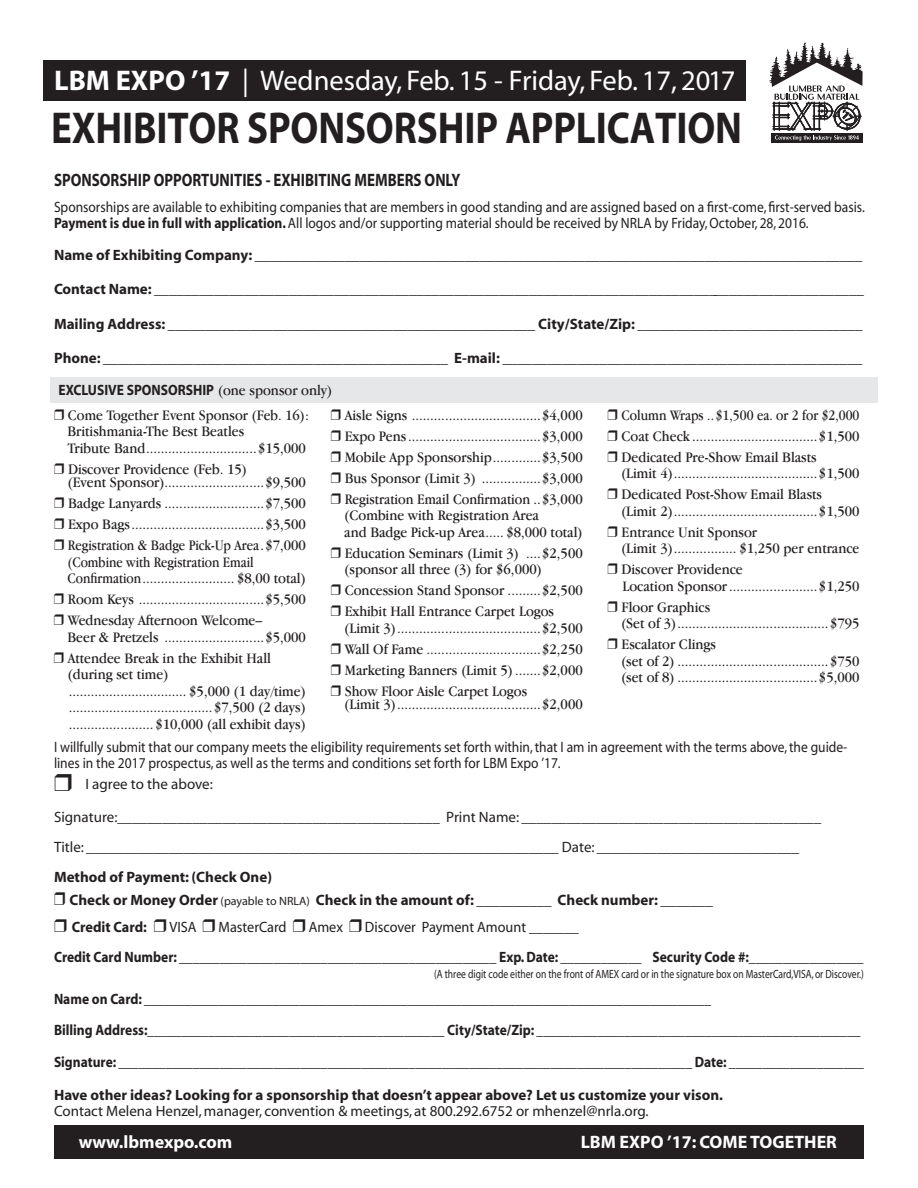
<style>
.page{position:relative;width:918px;height:1188px;background:#fff}
.page>*{position:absolute;margin:0;border:0;box-sizing:border-box;transform-origin:0 0}
.t1{font:700 44.85px "Myriad";letter-spacing:-.005em;color:#231f20;scale:.87 1}
.t2{font:28.5px "Myriad";color:#fff}
.t3{font:700 18px "Myriad";color:#231f20;scale:.83 1}
.t4{font:700 18px "Myriad";color:#fff}
.t5{font:15px/21px "Garamond IT Cby BT";color:#231f20;scale:.9 1}
.t6{font:700 15px/22.5px "Myriad";color:#231f20}
.t7{font:15px/16.5px "Myriad";color:#231f20;scale:.9 1}
.t8{font:700 15px/31.5px "Myriad";color:#231f20;scale:.9 1}
.t9{font:15px/30px "Myriad";color:#231f20}
.t10{font:700 15px/30px "Myriad";color:#231f20;scale:.95 1}
.t11{font:15px/21px "Garamond IT Cby BT";color:#231f20;text-align:justify;scale:.84 1}
.t12{font:15px/16.5px "Garamond IT Cby BT";color:#231f20;scale:.89 1}
.t13{font:15px/16.5px "Garamond IT Cby BT";color:#231f20;scale:.83 1}
.t14{font:12px "Myriad";color:#231f20;scale:.8 1}
.s1{font-weight:700}
.s2{font-family:"Garamond IT Cby BT";font-weight:400}
.s3{font-weight:400;font-size:12px}
.s4{font-weight:400}
</style>
<div class="page">
<div style="left:54px;top:1125px;width:810px;height:34px;background:#231f20"></div>
<svg style="left:769px;top:42px;width:94px;height:101px"></svg>
<div style="left:50px;top:377px;width:828px;height:26px;background:#e6e7e8"></div>
<div style="left:44px;top:60px;width:702px;height:41px;background:#231f20"></div>
<h2 class="t2" style="left:54px;top:70px;width:683px"><span class="s1">LBM EXPO ’17</span> | Wednesday, Feb. 15 - Friday, Feb. 17, 2017</h2>
<h1 class="t1" style="left:51px;top:111px;width:796px">EXHIBITOR SPONSORSHIP APPLICATION</h1>
<p class="t3" style="left:54px;top:173px;width:491px">SPONSORSHIP OPPORTUNITIES - EXHIBITING MEMBERS ONLY</p>
<p class="t7" style="left:54px;top:199px;width:903px">Sponsorships are available to exhibiting companies that are members in good standing and are assigned based on a first-come, first-served basis.<br><span class="s1">Payment is due in full with application.</span> All logos and/or supporting material should be received by NRLA by Friday, October, 28, 2016.</p>
<p class="t6" style="left:54px;top:244px;width:810px">Name of Exhibiting Company: _________________________________________________________________________________</p>
<p class="t6" style="left:54px;top:279px;width:812px">Contact Name: _______________________________________________________________________________________________</p>
<p class="t6" style="left:54px;top:313px;width:810px">Mailing Address: _________________________________________________ City/State/Zip: ______________________________</p>
<p class="t6" style="left:54px;top:348px;width:810px">Phone: ______________________________________________ E-mail: ________________________________________________</p>
<p class="t8" style="left:58px;top:376px;width:306px">EXCLUSIVE SPONSORSHIP <span class="s2">(one sponsor only)</span></p>
<p class="t12" style="left:68px;top:408px;width:273px;text-indent:-14px">❒ Come Together Event Sponsor (Feb. 16):<br>Britishmania-The Best Beatles<br>Tribute Band ..............................$15,000</p>
<p class="t5" style="left:68px;top:464px;width:267px;line-height:13.5px;text-indent:-14px">❒ Discover Providence (Feb. 15)<br>(Event Sponsor)...........................$9,500</p>
<p class="t5" style="left:54px;top:494px;width:282px;text-align:justify">❒ Badge Lanyards ...........................$7,500 ❒ Expo Bags ....................................$3,500 ❒ Registration &amp; Badge Pick-Up Area .$7,000</p>
<p class="t13" style="left:68px;top:555px;width:289px">(Combine with Registration Email<br>Confirmation ......................... $8,00 total)</p>
<p class="t5" style="left:54px;top:590px;width:282px">❒ Room Keys ..................................$5,500 ❒ Wednesday Afternoon Welcome–</p>
<p class="t5" style="left:54px;top:628px;width:282px;text-indent:14px">Beer &amp; Pretzels ...........................$5,000 ❒ Attendee Break in the Exhibit Hall</p>
<p class="t5" style="left:67px;top:668px;width:267px;line-height:16.5px">(during set time)<br>................................ $5,000 (1 day/time) .......................................$7,500 (2 days) ....................... $10,000 (all exhibit days)</p>
<p class="t5" style="left:331px;top:406px;width:282px;text-align:justify">❒ Aisle Signs ...................................$4,000 ❒ Expo Pens ....................................$3,000 ❒ Mobile App Sponsorship .............$3,500 ❒ Bus Sponsor (Limit 3) ................$3,000 ❒ Registration Email Confirmation ..$3,000</p>
<p class="t5" style="left:344px;top:509px;width:267px;line-height:16.5px">(Combine with Registration Area<br>and Badge Pick-up Area ..... $8,000 total)</p>
<p class="t5" style="left:344px;top:546px;width:267px;line-height:16.5px;text-indent:-14px">❒ Education Seminars (Limit 3) ....$2,500 (sponsor all three (3) for $6,000)</p>
<p class="t5" style="left:331px;top:581px;width:282px">❒ Concession Stand Sponsor .........$2,500 ❒ Exhibit Hall Entrance Carpet Logos</p>
<p class="t5" style="left:331px;top:619px;width:282px;text-align:justify;text-indent:14px">(Limit 3) .......................................$2,500 ❒ Wall Of Fame ...............................$2,250 ❒ Marketing Banners (Limit 5) .......$2,000 ❒ Show Floor Aisle Carpet Logos</p>
<p class="t5" style="left:344px;top:695px;width:267px">(Limit 3) .......................................$2,000</p>
<p class="t11" style="left:608px;top:406px;width:302px">❒ Column Wraps ..$1,500 ea. or 2 for $2,000 ❒ Coat Check ..................................$1,500 ❒ Dedicated Pre-Show Email Blasts</p>
<p class="t5" style="left:608px;top:464px;width:282px;text-indent:14px">(Limit 4) .......................................$1,500 ❒ Dedicated Post-Show Email Blasts</p>
<p class="t5" style="left:608px;top:502px;width:282px;text-indent:14px">(Limit 2) .......................................$1,500 ❒ Entrance Unit Sponsor</p>
<p class="t5" style="left:608px;top:539px;width:282px;text-indent:14px">(Limit 3) ................. $1,250 per entrance ❒ Discover Providence</p>
<p class="t5" style="left:608px;top:577px;width:282px;text-indent:15px">Location Sponsor ........................$1,250 ❒ Floor Graphics</p>
<p class="t5" style="left:608px;top:614px;width:282px;text-indent:14px">(Set of 3) .........................................$795 ❒ Escalator Clings</p>
<p class="t5" style="left:621px;top:654px;width:267px;line-height:16.5px">(set of 2) .........................................$750 (set of 8) ......................................$5,000</p>
<p class="t7" style="left:54px;top:739px;width:883px">I willfully submit that our company meets the eligibility requirements set forth within, that I am in agreement with the terms above, the guide&shy;lines in the 2017 prospectus, as well as the terms and conditions set forth for LBM Expo ’17.</p>
<p class="t9" style="left:54px;top:770px;width:160px">❒ I agree to the above:</p>
<p class="t9" style="left:54px;top:803px;width:769px">Signature:___________________________________________ Print Name: ________________________________________<br>Title: _______________________________________________________________ Date: ___________________________</p>
<p class="t6" style="left:54px;top:867px;width:660px">Method of Payment: (Check One)<br>❒ Check or Money Order <span class="s3">(payable to NRLA)</span> Check in the amount of: __________ Check number: _______</p>
<p class="t10" style="left:54px;top:913px;width:854px">❒ Credit Card: ❒ <span class="s4">VISA</span> ❒ <span class="s4">MasterCard</span> ❒ <span class="s4">Amex</span> ❒ <span class="s4">Discover Payment Amount</span> _______<br>Credit Card Number: _______________________________________________ Exp. Date: ____________ Security Code #:_________________</p>
<p class="t14" style="left:434px;top:969px;width:539px">(A three digit code either on the front of AMEX card or in the signature box on MasterCard,VISA, or Discover.)</p>
<p class="t8" style="left:54px;top:984px;width:901px">Name on Card: ____________________________________________________________________________________<br>Billing Address:____________________________________________ City/State/Zip: ________________________________________________<br>Signature: _____________________________________________________________________________________ Date: ____________________</p>
<p class="t6" style="left:54px;top:1084px;width:671px">Have other ideas? Looking for a sponsorship that doesn’t appear above? Let us customize your vison.</p>
<p class="t9" style="left:54px;top:1097px;width:596px">Contact Melena Henzel, manager, convention &amp; meetings, at 800.292.6752 or mhenzel@nrla.org.</p>
<p class="t4" style="left:79px;top:1135px;width:155px">www.lbmexpo.com</p>
<p class="t4" style="left:581px;top:1135px;width:258px">LBM EXPO ’17: COME TOGETHER</p>
</div>
